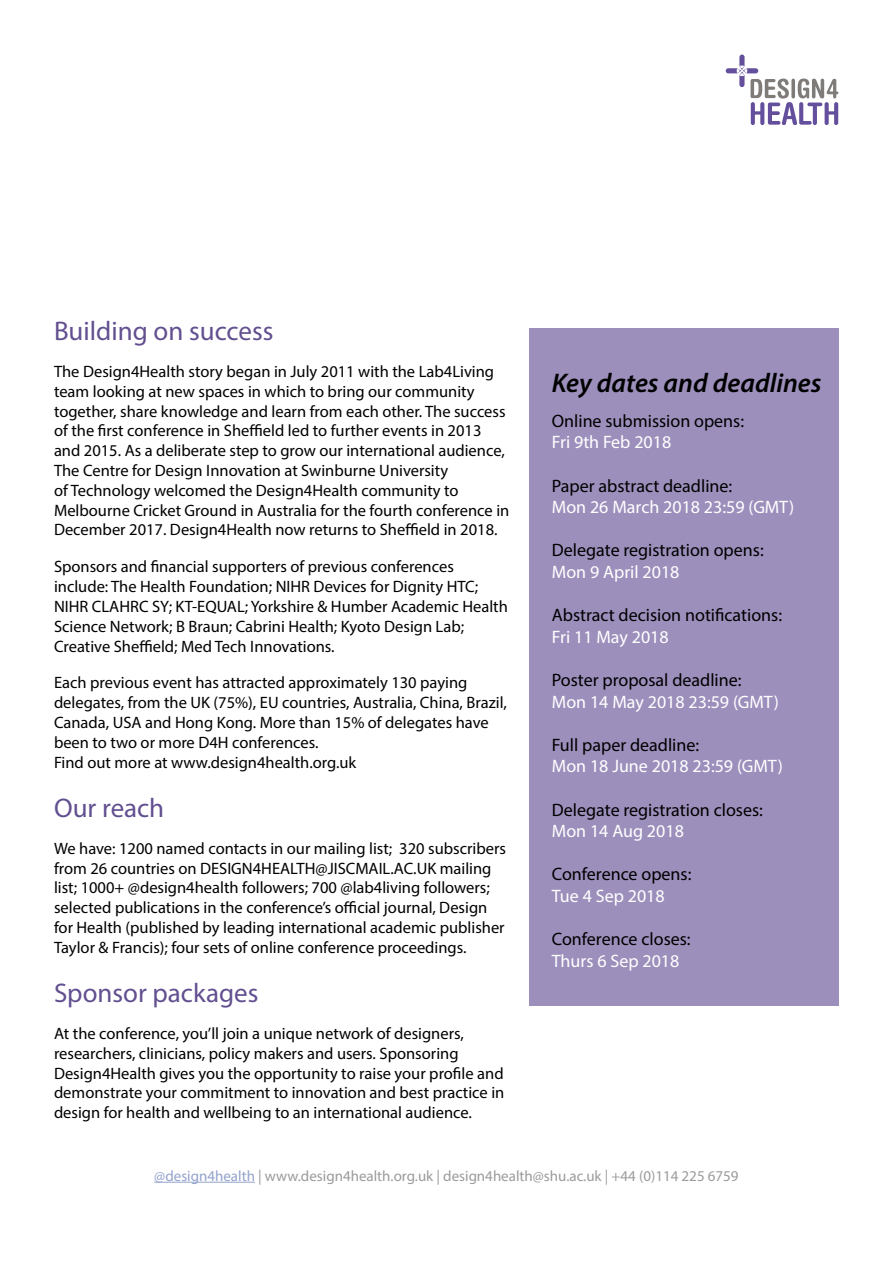
<style>
.page{position:relative;width:893px;height:1263px;background:#fff}
.page>*{position:absolute;margin:0;border:0;box-sizing:border-box;transform-origin:0 0}
.t1{font:27px "Myriad Pro";color:#624f90}
.t2{font:italic 600 27px "Myriad Pro";color:#000}
.t3{font:18px "Myriad Pro";color:#000}
.t4{font:18px "Myriad Pro";color:#fff}
.t5{font:16.5px/19.8px "Myriad Pro";color:#000}
.t6{font:15px "Myriad Pro";color:#9b9b9a}
.s1{color:#93a2cc}
</style>
<div class="page">
<hr style="left:154px;top:1182px;width:101px;height:1px;background:#93a2cc">
<svg style="left:726px;top:55px;width:112px;height:70px"></svg>
<div style="left:529px;top:328px;width:309px;height:678px;background:#9c8fbc"></div>
<h1 class="t1" style="left:54px;top:315px;width:221px">Building on success</h1>
<p class="t5" style="left:54px;top:361px;width:457px">The Design4Health story began in July 2011 with the Lab4Living team looking at new spaces in which to bring our community together, share knowledge and learn from each other. The success of the first conference in Sheffield led to further events in 2013 and 2015. As a deliberate step to grow our international audience, The Centre for Design Innovation at Swinburne University<br>of Technology welcomed the Design4Health community to Melbourne Cricket Ground in Australia for the fourth conference in December 2017. Design4Health now returns to Sheffield in 2018.</p>
<p class="t5" style="left:54px;top:557px;width:455px">Sponsors and financial supporters of previous conferences include: The Health Foundation; NIHR Devices for Dignity HTC; NIHR CLAHRC SY; KT-EQUAL; Yorkshire &amp; Humber Academic Health Science Network; B Braun; Cabrini Health; Kyoto Design Lab; Creative Sheffield; Med Tech Innovations.</p>
<p class="t5" style="left:54px;top:673px;width:454px">Each previous event has attracted approximately 130 paying delegates, from the UK (75%), EU countries, Australia, China, Brazil, Canada, USA and Hong Kong. More than 15% of delegates have been to two or more D4H conferences.<br>Find out more at www.design4health.org.uk</p>
<h1 class="t1" style="left:54px;top:791px;width:112px">Our reach</h1>
<p class="t5" style="left:54px;top:838px;width:454px">We have: 1200 named contacts in our mailing list; 320 subscribers from 26 countries on DESIGN4HEALTH@JISCMAIL.AC.UK mailing list; 1000+ @design4health followers; 700 @lab4living followers; selected publications in the conference’s official journal, Design for Health (published by leading international academic publisher Taylor &amp; Francis); four sets of online conference proceedings.</p>
<h1 class="t1" style="left:54px;top:976px;width:206px">Sponsor packages</h1>
<p class="t5" style="left:54px;top:1023px;width:452px">At the conference, you’ll join a unique network of designers, researchers, clinicians, policy makers and users. Sponsoring Design4Health gives you the opportunity to raise your profile and demonstrate your commitment to innovation and best practice in design for health and wellbeing to an international audience.</p>
<h1 class="t2" style="left:552px;top:365px;width:271px">Key dates and deadlines</h1>
<p class="t3" style="left:552px;top:410px;width:194px">Online submission opens:</p>
<p class="t4" style="left:552px;top:431px;width:121px">Fri 9th Feb 2018</p>
<p class="t3" style="left:552px;top:474px;width:182px">Paper abstract deadline:</p>
<p class="t4" style="left:552px;top:496px;width:244px">Mon 26 March 2018 23:59 (GMT)</p>
<p class="t3" style="left:552px;top:539px;width:213px">Delegate registration opens:</p>
<p class="t4" style="left:552px;top:561px;width:129px">Mon 9 April 2018</p>
<p class="t3" style="left:552px;top:604px;width:232px">Abstract decision notifications:</p>
<p class="t4" style="left:552px;top:626px;width:118px">Fri 11 May 2018</p>
<p class="t3" style="left:552px;top:669px;width:191px">Poster proposal deadline:</p>
<p class="t4" style="left:552px;top:690px;width:229px">Mon 14 May 2018 23:59 (GMT)</p>
<p class="t3" style="left:552px;top:734px;width:149px">Full paper deadline:</p>
<p class="t4" style="left:552px;top:755px;width:233px">Mon 18 June 2018 23:59 (GMT)</p>
<p class="t3" style="left:552px;top:798px;width:213px">Delegate registration closes:</p>
<p class="t4" style="left:552px;top:820px;width:134px">Mon 14 Aug 2018</p>
<p class="t3" style="left:552px;top:863px;width:141px">Conference opens:</p>
<p class="t4" style="left:552px;top:885px;width:114px">Tue 4 Sep 2018</p>
<p class="t3" style="left:552px;top:928px;width:140px">Conference closes:</p>
<p class="t4" style="left:552px;top:950px;width:129px">Thurs 6 Sep 2018</p>
<p class="t6" style="left:154px;top:1166px;width:586px"><span class="s1">@design4health</span> | www.design4health.org.uk | design4health@shu.ac.uk | +44 (0)114 225 6759</p>
</div>
